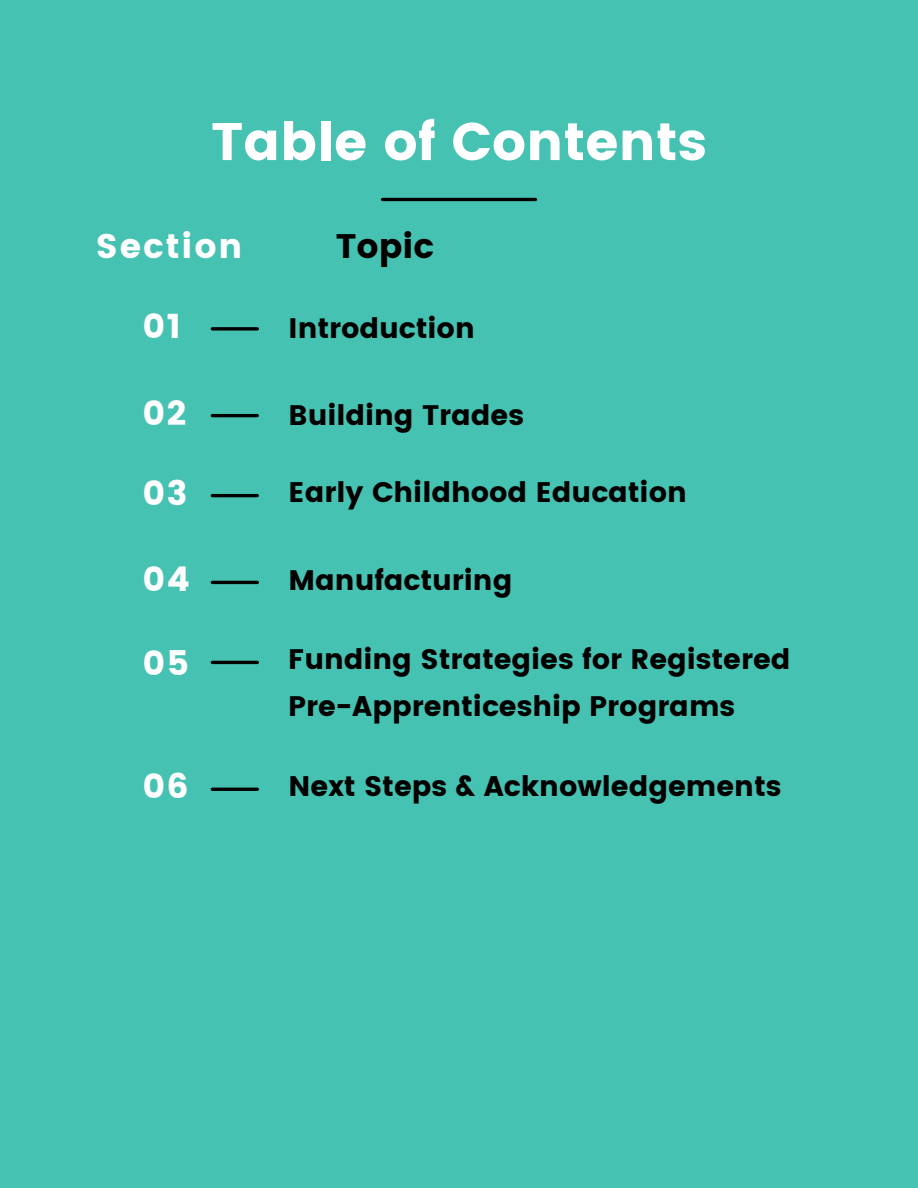
<style>
.page{position:relative;width:918px;height:1188px;background:#45c2b1}
.page>*{position:absolute;margin:0;border:0;box-sizing:border-box;transform-origin:0 0}
.t1{font:52.8px "Poppins";color:#fff}
.t2{font:34.05px "Poppins";letter-spacing:.055em;color:#fff}
.t3{font:34.05px "Poppins";color:#000}
.t4{font:28.2px/46.5px "Poppins";color:#000}
</style>
<div class="page">
<svg style="left:212px;top:327px;width:45px;height:4px"></svg>
<hr style="left:383px;top:198px;width:152px;height:3px;background:#000">
<hr style="left:212px;top:661px;width:45px;height:3px;background:#000">
<hr style="left:212px;top:494px;width:45px;height:3px;background:#000">
<hr style="left:212px;top:414px;width:45px;height:3px;background:#000">
<hr style="left:212px;top:788px;width:45px;height:3px;background:#000">
<hr style="left:212px;top:581px;width:45px;height:3px;background:#000">
<p class="t1" style="left:211px;top:111px;width:497px">Table of Contents</p>
<p class="t2" style="left:96px;top:226px;width:148px">Section</p>
<p class="t3" style="left:336px;top:226px;width:100px">Topic</p>
<p class="t2" style="left:143px;top:306px;width:40px">01</p>
<h1 class="t4" style="left:289px;top:305px;width:188px">Introduction</h1>
<p class="t2" style="left:143px;top:393px;width:45px">02</p>
<h2 class="t4" style="left:289px;top:392px;width:237px">Building Trades</h2>
<p class="t2" style="left:143px;top:473px;width:46px">03</p>
<p class="t4" style="left:289px;top:469px;width:400px">Early Childhood Education</p>
<p class="t2" style="left:143px;top:560px;width:49px">04</p>
<h2 class="t4" style="left:289px;top:557px;width:225px">Manufacturing</h2>
<p class="t2" style="left:143px;top:644px;width:48px">05</p>
<p class="t4" style="left:288px;top:636px;width:504px">Funding Strategies for Registered<br>Pre-Apprenticeship Programs</p>
<p class="t2" style="left:143px;top:767px;width:47px">06</p>
<p class="t4" style="left:289px;top:763px;width:494px">Next Steps &amp; Acknowledgements</p>
</div>
